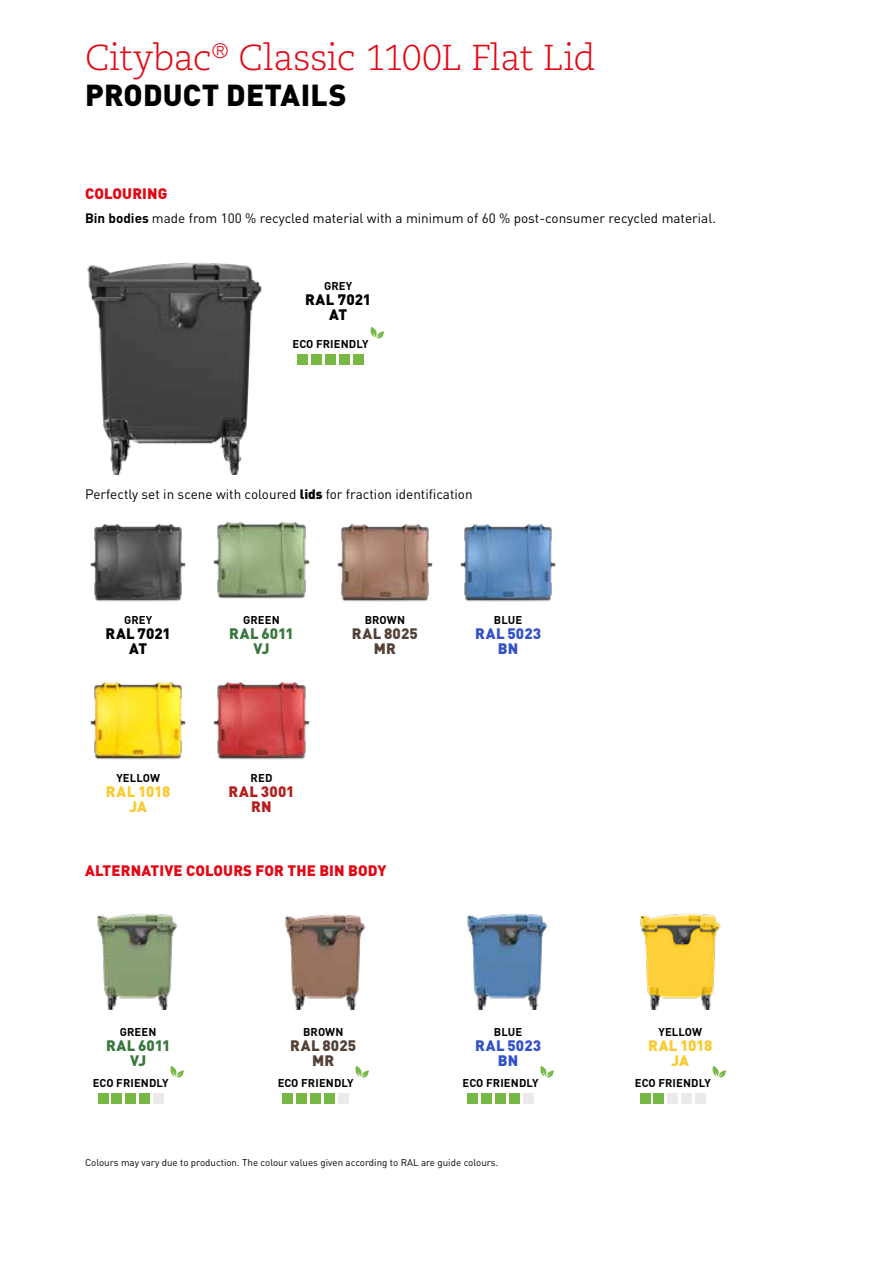
<style>
.page{position:relative;width:893px;height:1263px;background:#fff}
.page>*{position:absolute;margin:0;border:0;box-sizing:border-box;transform-origin:0 0}
.t1{font:300 36px "Caecilia LT Pro 45";letter-spacing:-.02em;color:#e30613}
.t2{font:900 30px "DIN Pro";letter-spacing:.005em;color:#000}
.t3{font:900 15px "DIN Pro";letter-spacing:.01em;color:#e30613}
.t4{font:900 15px/15px "DIN Pro";letter-spacing:.005em;color:#000;text-align:center}
.t5{font:900 15px/15px "DIN Pro";letter-spacing:-.005em;color:#3a763f;text-align:center}
.t6{font:900 15px/15px "DIN Pro";letter-spacing:.015em;color:#544136;text-align:center}
.t7{font:900 15px/15px "DIN Pro";letter-spacing:.015em;color:#3250ca;text-align:center}
.t8{font:900 15px/15px "DIN Pro";letter-spacing:-.005em;color:#faca30;text-align:center}
.t9{font:900 15px/15px "DIN Pro";letter-spacing:.02em;color:#b41e1d;text-align:center}
.t10{font:13.5px "DIN Pro";color:#000}
.t11{font:700 11.25px "DIN Pro";letter-spacing:.01em;color:#000}
.t12{font:9.75px "DIN Pro";color:#000}
.s1{font-weight:700}
.s2{font-weight:900}
</style>
<div class="page">
<img style="left:90px;top:523px;width:96px;height:79px">
<img style="left:213px;top:521px;width:97px;height:78px">
<img style="left:337px;top:523px;width:96px;height:79px">
<img style="left:460px;top:523px;width:96px;height:79px">
<img style="left:90px;top:681px;width:96px;height:79px">
<img style="left:213px;top:681px;width:97px;height:79px">
<img style="left:97px;top:913px;width:81px;height:96px">
<img style="left:285px;top:914px;width:81px;height:96px">
<img style="left:467px;top:913px;width:81px;height:96px">
<img style="left:639px;top:913px;width:82px;height:96px">
<img style="left:87px;top:263px;width:175px;height:212px">
<div style="left:297px;top:354px;width:11px;height:10px;background:#76b843"></div>
<div style="left:311px;top:354px;width:11px;height:10px;background:#76b843"></div>
<div style="left:325px;top:354px;width:11px;height:10px;background:#76b843"></div>
<div style="left:339px;top:354px;width:11px;height:10px;background:#76b843"></div>
<div style="left:353px;top:354px;width:10px;height:10px;background:#76b843"></div>
<svg style="left:370px;top:327px;width:14px;height:12px"></svg>
<div style="left:98px;top:1093px;width:10px;height:10px;background:#76b843"></div>
<div style="left:111px;top:1093px;width:11px;height:10px;background:#76b843"></div>
<div style="left:125px;top:1093px;width:11px;height:10px;background:#76b843"></div>
<div style="left:139px;top:1093px;width:11px;height:10px;background:#76b843"></div>
<div style="left:153px;top:1093px;width:11px;height:10px;background:#ece9ec"></div>
<svg style="left:170px;top:1066px;width:14px;height:12px"></svg>
<div style="left:283px;top:1093px;width:10px;height:10px;background:#76b843"></div>
<div style="left:296px;top:1093px;width:11px;height:10px;background:#76b843"></div>
<div style="left:310px;top:1093px;width:11px;height:10px;background:#76b843"></div>
<div style="left:324px;top:1093px;width:11px;height:10px;background:#76b843"></div>
<div style="left:338px;top:1093px;width:11px;height:10px;background:#ece9ec"></div>
<svg style="left:355px;top:1066px;width:14px;height:12px"></svg>
<div style="left:468px;top:1093px;width:10px;height:10px;background:#76b843"></div>
<div style="left:481px;top:1093px;width:11px;height:10px;background:#76b843"></div>
<div style="left:495px;top:1093px;width:11px;height:10px;background:#76b843"></div>
<div style="left:509px;top:1093px;width:11px;height:10px;background:#76b843"></div>
<div style="left:523px;top:1093px;width:11px;height:10px;background:#ece9ec"></div>
<svg style="left:540px;top:1066px;width:14px;height:12px"></svg>
<div style="left:640px;top:1093px;width:10px;height:10px;background:#76b843"></div>
<div style="left:654px;top:1093px;width:10px;height:10px;background:#76b843"></div>
<div style="left:667px;top:1093px;width:11px;height:10px;background:#ece9ec"></div>
<div style="left:681px;top:1093px;width:11px;height:10px;background:#ece9ec"></div>
<div style="left:695px;top:1093px;width:11px;height:10px;background:#ece9ec"></div>
<svg style="left:712px;top:1066px;width:14px;height:12px"></svg>
<h1 class="t1" style="left:85px;top:35px;width:512px">Citybac<sup>®</sup> Classic 1100L Flat Lid</h1>
<h2 class="t2" style="left:85px;top:75px;width:263px">PRODUCT DETAILS</h2>
<p class="t3" style="left:85px;top:183px;width:84px">COLOURING</p>
<p class="t10" style="left:85px;top:209px;width:632px"><span class="s1">Bin bodies</span> made from 100 % recycled material with a minimum of 60 % post-consumer recycled material.</p>
<p class="t11" style="left:324px;top:279px;width:30px">GREY</p>
<p class="t4" style="left:305px;top:292px;width:68px">RAL 7021<br>AT</p>
<p class="t11" style="left:292px;top:336px;width:77px">ECO FRIENDLY</p>
<p class="t10" style="left:85px;top:485px;width:389px">Perfectly set in scene with coloured <span class="s2">lids</span> for fraction identification</p>
<p class="t11" style="left:124px;top:612px;width:30px">GREY</p>
<p class="t4" style="left:105px;top:625px;width:67px">RAL 7021<br>AT</p>
<p class="t11" style="left:116px;top:770px;width:45px">YELLOW</p>
<p class="t8" style="left:106px;top:783px;width:66px">RAL 1018<br>JA</p>
<p class="t11" style="left:243px;top:612px;width:38px">GREEN</p>
<p class="t5" style="left:229px;top:625px;width:66px">RAL 6011<br>VJ</p>
<p class="t11" style="left:251px;top:770px;width:23px">RED</p>
<p class="t9" style="left:229px;top:783px;width:67px">RAL 3001<br>RN</p>
<p class="t11" style="left:365px;top:612px;width:42px">BROWN</p>
<p class="t6" style="left:352px;top:625px;width:67px">RAL 8025<br>MR</p>
<p class="t3" style="left:85px;top:860px;width:303px">ALTERNATIVE COLOURS FOR THE BIN BODY</p>
<p class="t11" style="left:494px;top:612px;width:30px">BLUE</p>
<p class="t7" style="left:475px;top:625px;width:67px">RAL 5023<br>BN</p>
<p class="t11" style="left:120px;top:1024px;width:38px">GREEN</p>
<p class="t5" style="left:106px;top:1037px;width:66px">RAL 6011<br>VJ</p>
<p class="t11" style="left:303px;top:1024px;width:42px">BROWN</p>
<p class="t6" style="left:290px;top:1037px;width:67px">RAL 8025<br>MR</p>
<p class="t11" style="left:494px;top:1024px;width:30px">BLUE</p>
<p class="t7" style="left:475px;top:1037px;width:67px">RAL 5023<br>BN</p>
<p class="t11" style="left:658px;top:1024px;width:45px">YELLOW</p>
<p class="t8" style="left:648px;top:1037px;width:66px">RAL 1018<br>JA</p>
<p class="t11" style="left:93px;top:1075px;width:77px">ECO FRIENDLY</p>
<p class="t11" style="left:278px;top:1075px;width:77px">ECO FRIENDLY</p>
<p class="t11" style="left:463px;top:1075px;width:77px">ECO FRIENDLY</p>
<p class="t11" style="left:635px;top:1075px;width:77px">ECO FRIENDLY</p>
<p class="t12" style="left:85px;top:1156px;width:415px">Colours may vary due to production. The colour values given according to RAL are guide colours.</p>
</div>
